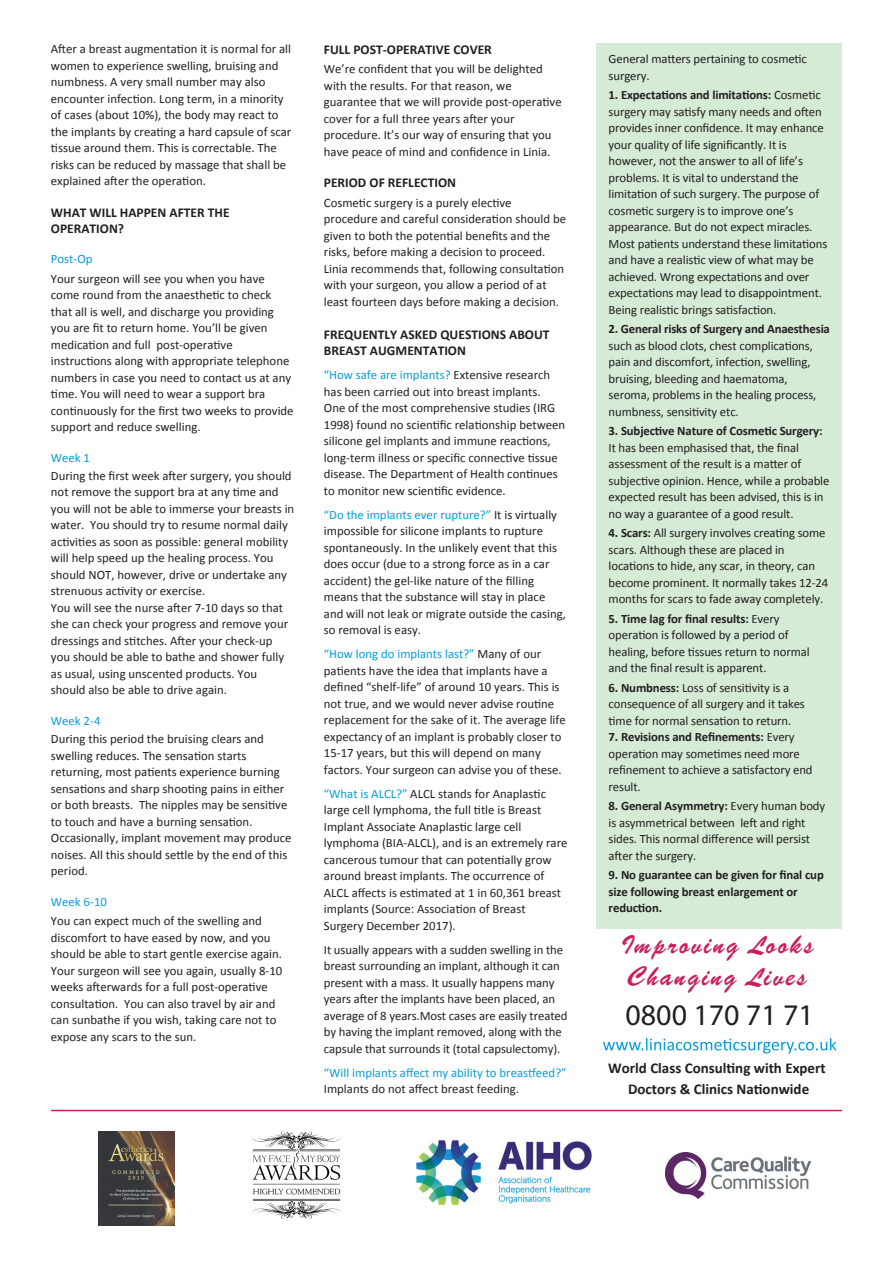
<style>
.page{position:relative;width:893px;height:1263px;background:#fff}
.page>*{position:absolute;margin:0;border:0;box-sizing:border-box;transform-origin:0 0}
.t1{font:30px "Myriad Pro";color:#231f20}
.t2{font:26.25px/31.5px "Brush Script BT";letter-spacing:.095em;color:#ca1f5c}
.t3{font:700 15px/21px "Calibri";color:#231f20;text-align:center}
.t4{font:700 13.5px/16.2px "Calibri";color:#231f20}
.t5{font:12.75px/16.5px "Calibri";color:#231f20}
.t6{font:700 12.75px/16.5px "Calibri";letter-spacing:-.01em;color:#231f20}
.t7{font:12.75px "Calibri";color:#069ddc}
.s1{color:#069ddc}
.s2{font-weight:700}
</style>
<div class="page">
<img style="left:99px;top:1131px;width:75px;height:94px">
<img style="left:252px;top:1131px;width:89px;height:88px">
<img style="left:417px;top:1140px;width:174px;height:64px">
<img style="left:665px;top:1153px;width:145px;height:45px">
<hr style="left:51px;top:1110px;width:791px;height:1px;background:#ca1f5c">
<svg style="left:603px;top:1038px;width:233px;height:15px"></svg>
<div style="left:596px;top:44px;width:245px;height:885px;background:#d5ebd5"></div>
<p class="t5" style="left:51px;top:41px;width:242px">After a breast augmentation it is normal for all women to experience swelling, bruising and numbness. A very small number may also encounter infection. Long term, in a minority of cases (about 10%), the body may react to the implants by creating a hard capsule of scar tissue around them. This is correctable. The risks can be reduced by massage that shall be explained after the operation.</p>
<p class="t4" style="left:51px;top:204px;width:180px">WHAT WILL HAPPEN AFTER THE<br>OPERATION?</p>
<p class="t7" style="left:51px;top:251px;width:43px">Post-Op</p>
<p class="t5" style="left:51px;top:270px;width:244px">Your surgeon will see you when you have come round from the anaesthetic to check that all is well, and discharge you providing you are fit to return home. You’ll be given medication and full post-operative instructions along with appropriate telephone numbers in case you need to contact us at any time. You will need to wear a support bra continuously for the first two weeks to provide support and reduce swelling.</p>
<p class="t7" style="left:51px;top:450px;width:41px">Week 1</p>
<p class="t5" style="left:51px;top:467px;width:245px">During the first week after surgery, you should not remove the support bra at any time and you will not be able to immerse your breasts in water. You should try to resume normal daily activities as soon as possible: general mobility will help speed up the healing process. You should NOT, however, drive or undertake any strenuous activity or exercise.<br>You will see the nurse after 7-10 days so that she can check your progress and remove your dressings and stitches. After your check-up you should be able to bathe and shower fully as usual, using unscented products. You should also be able to drive again.</p>
<p class="t7" style="left:51px;top:713px;width:51px">Week 2-4</p>
<p class="t5" style="left:51px;top:731px;width:242px">During this period the bruising clears and swelling reduces. The sensation starts returning, most patients experience burning sensations and sharp shooting pains in either or both breasts. The nipples may be sensitive to touch and have a burning sensation.<br>Occasionally, implant movement may produce noises. All this should settle by the end of this period.</p>
<p class="t7" style="left:51px;top:893px;width:58px">Week 6-10</p>
<p class="t5" style="left:51px;top:913px;width:233px">You can expect much of the swelling and discomfort to have eased by now, and you should be able to start gentle exercise again.<br>Your surgeon will see you again, usually 8-10 weeks afterwards for a full post-operative consultation. You can also travel by air and can sunbathe if you wish, taking care not to expose any scars to the sun.</p>
<p class="t4" style="left:324px;top:41px;width:170px">FULL POST-OPERATIVE COVER</p>
<p class="t5" style="left:324px;top:61px;width:239px">We’re confident that you will be delighted with the results. For that reason, we guarantee that we will provide post-operative cover for a full three years after your procedure. It’s our way of ensuring that you have peace of mind and confidence in Linia.</p>
<p class="t4" style="left:324px;top:175px;width:134px">PERIOD OF REFLECTION</p>
<p class="t5" style="left:324px;top:194px;width:244px">Cosmetic surgery is a purely elective procedure and careful consideration should be given to both the potential benefits and the risks, before making a decision to proceed.<br>Linia recommends that, following consultation with your surgeon, you allow a period of at least fourteen days before making a decision.</p>
<p class="t4" style="left:324px;top:326px;width:227px">FREQUENTLY ASKED QUESTIONS ABOUT<br>BREAST AUGMENTATION</p>
<p class="t5" style="left:324px;top:367px;width:243px"><span class="s1">“How safe are implants?</span> Extensive research has been carried out into breast implants.<br>One of the most comprehensive studies (IRG 1998) found no scientific relationship between silicone gel implants and immune reactions, long-term illness or specific connective tissue disease. The Department of Health continues to monitor new scientific evidence.</p>
<p class="t5" style="left:324px;top:506px;width:244px"><span class="s1">“Do the implants ever rupture?”</span> It is virtually impossible for silicone implants to rupture spontaneously. In the unlikely event that this does occur (due to a strong force as in a car accident) the gel-like nature of the filling means that the substance will stay in place and will not leak or migrate outside the casing, so removal is easy.</p>
<p class="t5" style="left:324px;top:646px;width:243px"><span class="s1">“How long do implants last?”</span> Many of our patients have the idea that implants have a defined “shelf-life” of around 10 years. This is not true, and we would never advise routine replacement for the sake of it. The average life expectancy of an implant is probably closer to 15-17 years, but this will depend on many factors. Your surgeon can advise you of these.</p>
<p class="t5" style="left:324px;top:785px;width:245px"><span class="s1">“What is ALCL?”</span> ALCL stands for Anaplastic large cell lymphoma, the full title is Breast Implant Associate Anaplastic large cell lymphoma (BIA-ALCL), and is an extremely rare cancerous tumour that can potentially grow around breast implants. The occurrence of ALCL affects is estimated at 1 in 60,361 breast implants (Source: Association of Breast Surgery December 2017).</p>
<p class="t5" style="left:324px;top:941px;width:245px">It usually appears with a sudden swelling in the breast surrounding an implant, although it can present with a mass. It usually happens many years after the implants have been placed, an average of 8 years.Most cases are easily treated by having the implant removed, along with the capsule that surrounds it (total capsulectomy).</p>
<p class="t7" style="left:324px;top:1064px;width:244px">“Will implants affect my ability to breastfeed?”</p>
<p class="t5" style="left:324px;top:1081px;width:197px">Implants do not affect breast feeding.</p>
<p class="t5" style="left:609px;top:51px;width:200px">General matters pertaining to cosmetic surgery.</p>
<p class="t5" style="left:609px;top:87px;width:220px"><span class="s2">1. Expectations and limitations:</span> Cosmetic surgery may satisfy many needs and often provides inner confidence. It may enhance your quality of life significantly. It is however, not the answer to all of life’s problems. It is vital to understand the limitation of such surgery. The purpose of cosmetic surgery is to improve one’s appearance. But do not expect miracles.<br>Most patients understand these limitations and have a realistic view of what may be achieved. Wrong expectations and over expectations may lead to disappointment.<br>Being realistic brings satisfaction.</p>
<p class="t6" style="left:609px;top:321px;width:223px">2. General risks of Surgery and Anaesthesia</p>
<p class="t5" style="left:609px;top:337px;width:209px">such as blood clots, chest complications, pain and discomfort, infection, swelling, bruising, bleeding and haematoma, seroma, problems in the healing process, numbness, sensitivity etc.</p>
<p class="t6" style="left:609px;top:423px;width:216px">3. Subjective Nature of Cosmetic Surgery:</p>
<p class="t5" style="left:609px;top:439px;width:222px">It has been emphasised that, the final assessment of the result is a matter of subjective opinion. Hence, while a probable expected result has been advised, this is in no way a guarantee of a good result.</p>
<p class="t5" style="left:609px;top:525px;width:221px"><span class="s2">4. Scars:</span> All surgery involves creating some scars. Although these are placed in locations to hide, any scar, in theory, can become prominent. It normally takes 12-24 months for scars to fade away completely.</p>
<p class="t5" style="left:609px;top:610px;width:202px"><span class="s2">5. Time lag for final results:</span> Every operation is followed by a period of healing, before tissues return to normal and the final result is apparent.</p>
<p class="t5" style="left:609px;top:679px;width:198px"><span class="s2">6. Numbness:</span> Loss of sensitivity is a consequence of all surgery and it takes time for normal sensation to return.</p>
<p class="t5" style="left:609px;top:729px;width:205px"><span class="s2">7. Revisions and Refinements:</span> Every operation may sometimes need more refinement to achieve a satisfactory end result.</p>
<p class="t5" style="left:609px;top:798px;width:218px"><span class="s2">8. General Asymmetry:</span> Every human body is asymmetrical between left and right sides. This normal difference will persist after the surgery.</p>
<p class="t6" style="left:609px;top:867px;width:217px">9. No guarantee can be given for final cup size following breast enlargement or reduction.</p>
<h2 class="t2" style="left:621px;top:930px;width:195px">Improving Looks<br>Changing Lives</h2>
<h1 class="t1" style="left:625px;top:996px;width:190px">0800 170 71 71</h1>
<p class="t3" style="left:608px;top:1057px;width:219px">World Class Consulting with Expert<br>Doctors &amp; Clinics Nationwide</p>
</div>
